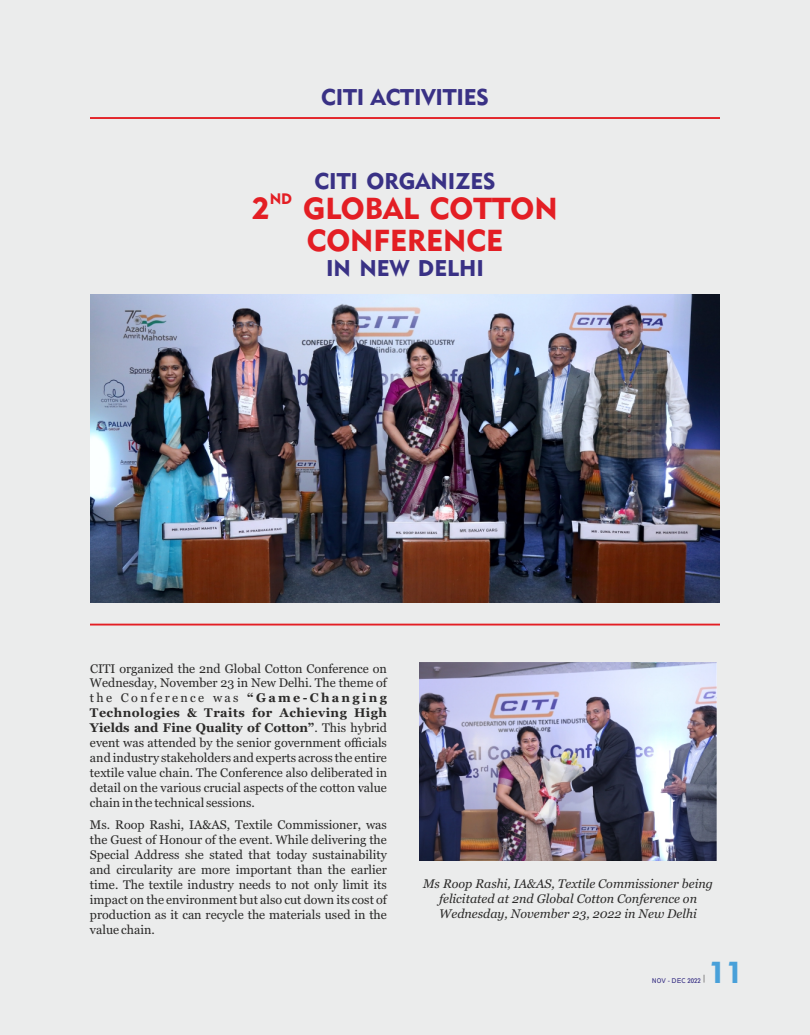
<style>
.page{position:relative;width:810px;height:1035px;background:#ebecec}
.page>*{position:absolute;margin:0;border:0;box-sizing:border-box;transform-origin:0 0}
.t1{font:30px/31.5px "Geometric 415 BT Black A";color:#e31e24;text-align:center}
.t2{font:30px "Geometric 415 BT Black A";color:#48a0d9}
.t3{font:22.5px "Geometric 415 BT Black A";color:#393185}
.t4{font:15px "Geometric 415 BT Black A";color:#e31e24}
.t5{font:12.5px/14.9px "Georgia";color:#2b2a29;text-align:justify}
.t6{font:italic 12.5px/14.9px "Georgia";color:#2b2a29;text-align:center}
.t7{font:condensed 6.12px "Geometric 212 BT";color:#393185}
.s1{font-weight:700}
</style>
<div class="page">
<hr style="left:90px;top:117px;width:630px;height:2px;background:#e31e24">
<hr style="left:90px;top:624px;width:630px;height:2px;background:#e31e24">
<img style="left:90px;top:295px;width:630px;height:307px">
<img style="left:420px;top:663px;width:297px;height:198px">
<h2 class="t3" style="left:321px;top:88px;width:169px">CITI ACTIVITIES</h2>
<h2 class="t3" style="left:314px;top:172px;width:183px">CITI ORGANIZES</h2>
<p class="t4" style="left:270px;top:193px;width:24px">ND</p>
<h1 class="t1" style="left:252px;top:196px;width:307px">2 GLOBAL COTTON<br>CONFERENCE</h1>
<h2 class="t3" style="left:326px;top:259px;width:159px">IN NEW DELHI</h2>
<p class="t5" style="left:90px;top:662px;width:299px">CITI organized the 2nd Global Cotton Conference on Wednesday, November 23 in New Delhi. The theme of the Conference was <span class="s1">“Game-Changing Technologies &amp; Traits for Achieving High Yields and Fine Quality of Cotton”</span>. This hybrid event was attended by the senior government officials and industry stakeholders and experts across the entire textile value chain. The Conference also deliberated in detail on the various crucial aspects of the cotton value chain in the technical sessions.</p>
<p class="t5" style="left:90px;top:819px;width:299px">Ms. Roop Rashi, IA&amp;AS, Textile Commissioner, was the Guest of Honour of the event. While delivering the Special Address she stated that today sustainability and circularity are more important than the earlier time. The textile industry needs to not only limit its impact on the environment but also cut down its cost of production as it can recycle the materials used in the value chain.</p>
<p class="t6" style="left:423px;top:878px;width:292px">Ms Roop Rashi, IA&amp;AS, Textile Commissioner being felicitated at 2nd Global Cotton Conference on<br>Wednesday, November 23, 2022 in New Delhi</p>
<p class="t7" style="left:652px;top:978px;width:50px">NOV - DEC 2022</p>
<h1 class="t2" style="left:708px;top:960px;width:36px">11</h1>
</div>
